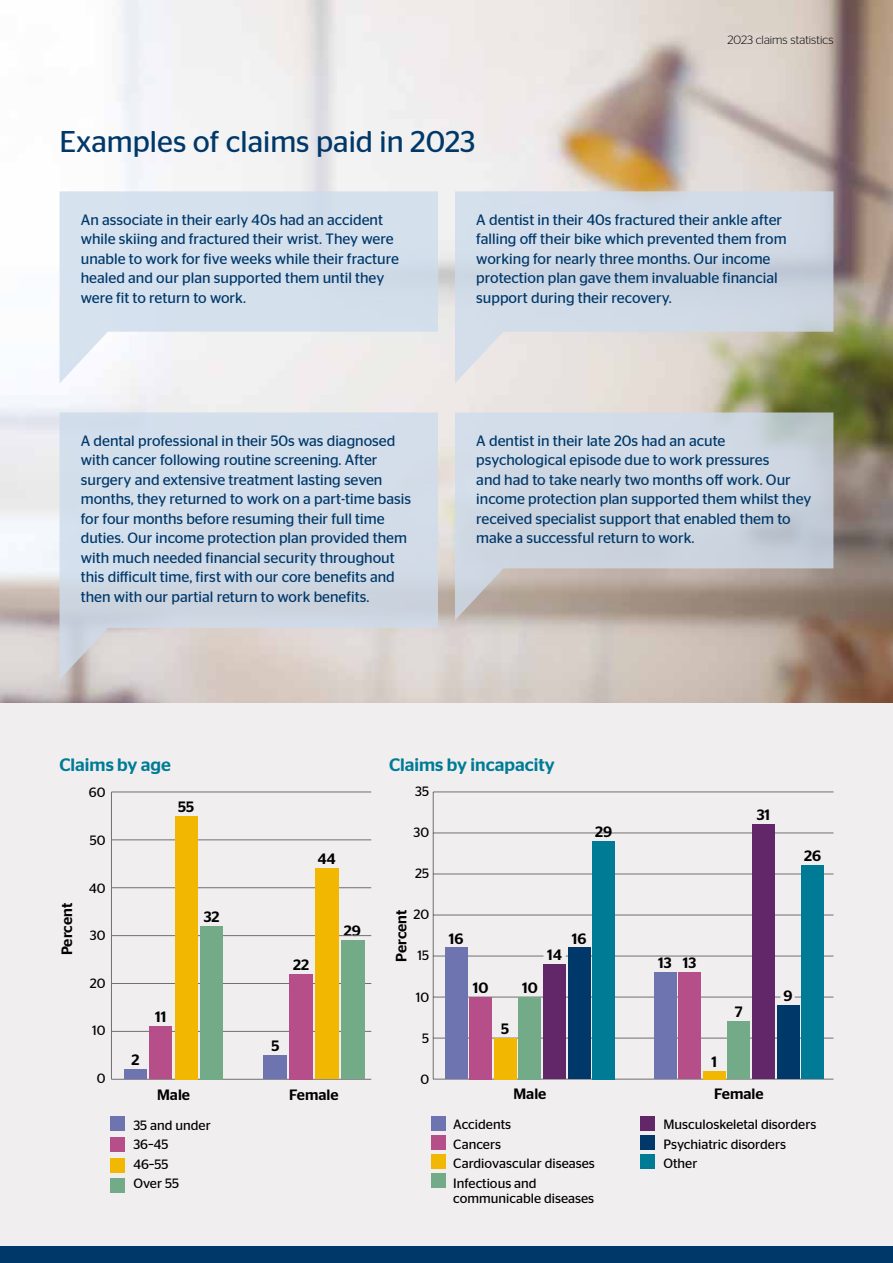
<style>
.page{position:relative;width:893px;height:1263px;background:#fff}
.page>*{position:absolute;margin:0;border:0;box-sizing:border-box;transform-origin:0 0}
.t1{font:30px "Stag Sans";color:#003869}
.t2{font:500 18px "Stag Sans";color:#007b96}
.t3{font:15px/19.5px "Stag Sans";color:#003869}
.t4{font:500 15px "Stag Sans";color:#000}
.t5{font:13.5px/19.5px "Stag Sans";color:#000}
.t6{font:300 12px "Stag Sans";color:#000}
</style>
<div class="page">
<img style="left:0;top:0;width:893px;height:704px">
<div style="left:0;top:704px;width:893px;height:559px;background:#f0eeef"></div>
<hr style="left:111px;top:792px;width:1px;height:287px;background:#716f71">
<hr style="left:111px;top:1031px;width:260px;height:1px;background:#716f71">
<hr style="left:111px;top:983px;width:260px;height:1px;background:#716f71">
<hr style="left:111px;top:792px;width:260px;height:1px;background:#716f71">
<hr style="left:111px;top:839px;width:260px;height:1px;background:#716f71">
<hr style="left:111px;top:887px;width:260px;height:1px;background:#716f71">
<hr style="left:111px;top:935px;width:260px;height:1px;background:#716f71">
<div style="left:110px;top:1117px;width:14px;height:14px;background:#6e74b0"></div>
<div style="left:110px;top:1137px;width:14px;height:14px;background:#b64e89"></div>
<div style="left:110px;top:1158px;width:14px;height:14px;background:#f2b700"></div>
<div style="left:110px;top:1179px;width:14px;height:14px;background:#73ab88"></div>
<hr style="left:111px;top:1079px;width:260px;height:1px;background:#716f71">
<div style="left:200px;top:926px;width:23px;height:153px;background:#73ab88"></div>
<div style="left:175px;top:816px;width:23px;height:263px;background:#f2b700"></div>
<div style="left:149px;top:1026px;width:23px;height:53px;background:#b64e89"></div>
<div style="left:124px;top:1070px;width:23px;height:9px;background:#6e74b0"></div>
<div style="left:341px;top:940px;width:23px;height:139px;background:#73ab88"></div>
<div style="left:315px;top:869px;width:23px;height:210px;background:#f2b700"></div>
<div style="left:290px;top:974px;width:23px;height:105px;background:#b64e89"></div>
<div style="left:264px;top:1055px;width:23px;height:24px;background:#6e74b0"></div>
<div style="left:432px;top:1116px;width:14px;height:14px;background:#6e74b0"></div>
<div style="left:432px;top:1135px;width:14px;height:14px;background:#b64e89"></div>
<div style="left:432px;top:1155px;width:14px;height:14px;background:#f2b700"></div>
<div style="left:432px;top:1174px;width:14px;height:14px;background:#73ab88"></div>
<div style="left:640px;top:1116px;width:14px;height:14px;background:#622768"></div>
<div style="left:640px;top:1135px;width:14px;height:14px;background:#003869"></div>
<div style="left:640px;top:1155px;width:14px;height:14px;background:#007b96"></div>
<hr style="left:433px;top:956px;width:110px;height:1px;background:#716f71">
<hr style="left:433px;top:915px;width:400px;height:1px;background:#716f71">
<hr style="left:433px;top:792px;width:1px;height:287px;background:#716f71">
<hr style="left:433px;top:1079px;width:400px;height:1px;background:#716f71">
<hr style="left:433px;top:1038px;width:400px;height:1px;background:#716f71">
<hr style="left:433px;top:997px;width:347px;height:1px;background:#716f71">
<hr style="left:433px;top:874px;width:400px;height:1px;background:#716f71">
<hr style="left:433px;top:792px;width:400px;height:1px;background:#716f71">
<hr style="left:433px;top:833px;width:400px;height:1px;background:#716f71">
<hr style="left:566px;top:956px;width:267px;height:1px;background:#716f71">
<hr style="left:795px;top:997px;width:38px;height:1px;background:#716f71">
<div style="left:568px;top:948px;width:22px;height:131px;background:#003869"></div>
<div style="left:593px;top:841px;width:22px;height:238px;background:#007b96"></div>
<div style="left:543px;top:964px;width:23px;height:115px;background:#622768"></div>
<div style="left:519px;top:997px;width:22px;height:82px;background:#73ab88"></div>
<div style="left:494px;top:1038px;width:22px;height:41px;background:#f2b700"></div>
<div style="left:470px;top:997px;width:22px;height:82px;background:#b64e89"></div>
<div style="left:445px;top:948px;width:22px;height:131px;background:#6e74b0"></div>
<div style="left:777px;top:1005px;width:22px;height:74px;background:#003869"></div>
<div style="left:802px;top:866px;width:22px;height:213px;background:#007b96"></div>
<div style="left:752px;top:825px;width:22px;height:254px;background:#622768"></div>
<div style="left:728px;top:1022px;width:22px;height:57px;background:#73ab88"></div>
<div style="left:703px;top:1071px;width:22px;height:8px;background:#f2b700"></div>
<div style="left:678px;top:972px;width:23px;height:107px;background:#b64e89"></div>
<div style="left:654px;top:972px;width:22px;height:107px;background:#6e74b0"></div>
<svg style="left:455px;top:412px;width:378px;height:208px;background:#c4c7cd"></svg>
<svg style="left:60px;top:191px;width:378px;height:192px;background:#dbe4ee"></svg>
<svg style="left:455px;top:191px;width:378px;height:192px;background:#d0d6db"></svg>
<svg style="left:60px;top:412px;width:378px;height:268px;background:#d3d9e2"></svg>
<div style="left:0;top:1246px;width:893px;height:17px;background:#003869"></div>
<h1 class="t1" style="left:60px;top:124px;width:417px">Examples of claims paid in 2023</h1>
<p class="t6" style="left:728px;top:33px;width:107px">2023 claims statistics</p>
<p class="t3" style="left:81px;top:210px;width:320px">An associate in their early 40s had an accident while skiing and fractured their wrist. They were unable to work for five weeks while their fracture healed and our plan supported them until they were fit to return to work.</p>
<p class="t3" style="left:81px;top:431px;width:332px">A dental professional in their 50s was diagnosed with cancer following routine screening. After surgery and extensive treatment lasting seven months, they returned to work on a part-time basis for four months before resuming their full time duties. Our income protection plan provided them with much needed financial security throughout this difficult time, first with our core benefits and then with our partial return to work benefits.</p>
<p class="t3" style="left:476px;top:210px;width:312px">A dentist in their 40s fractured their ankle after falling off their bike which prevented them from working for nearly three months. Our income protection plan gave them invaluable financial support during their recovery.</p>
<p class="t3" style="left:476px;top:431px;width:337px">A dentist in their late 20s had an acute psychological episode due to work pressures<br>and had to take nearly two months off work. Our income protection plan supported them whilst they received specialist support that enabled them to make a successful return to work.</p>
<p class="t2" style="left:60px;top:755px;width:113px">Claims by age</p>
<p class="t2" style="left:389px;top:755px;width:167px">Claims by incapacity</p>
<p class="t4" style="left:58px;top:955px;width:54px;rotate:-90deg">Percent</p>
<p class="t5" style="left:89px;top:783px;width:18px">60</p>
<p class="t5" style="left:90px;top:830px;width:17px">50</p>
<p class="t5" style="left:89px;top:878px;width:18px">40</p>
<p class="t5" style="left:90px;top:925px;width:17px">30</p>
<p class="t5" style="left:90px;top:973px;width:17px">20</p>
<p class="t5" style="left:92px;top:1020px;width:15px">10</p>
<p class="t5" style="left:97px;top:1068px;width:10px">0</p>
<p class="t4" style="left:178px;top:798px;width:18px">55</p>
<p class="t4" style="left:131px;top:1051px;width:10px">2</p>
<p class="t4" style="left:155px;top:1008px;width:13px">11</p>
<p class="t4" style="left:204px;top:908px;width:17px">32</p>
<p class="t4" style="left:318px;top:850px;width:19px">44</p>
<p class="t4" style="left:293px;top:956px;width:18px">22</p>
<p class="t4" style="left:344px;top:922px;width:19px">29</p>
<p class="t4" style="left:271px;top:1037px;width:10px">5</p>
<p class="t5" style="left:415px;top:782px;width:15px">35</p>
<p class="t5" style="left:414px;top:823px;width:17px">30</p>
<p class="t5" style="left:415px;top:864px;width:16px">25</p>
<p class="t4" style="left:392px;top:962px;width:54px;rotate:-90deg">Percent</p>
<p class="t5" style="left:413px;top:905px;width:17px">20</p>
<p class="t5" style="left:417px;top:946px;width:13px">15</p>
<p class="t5" style="left:416px;top:987px;width:15px">10</p>
<p class="t5" style="left:422px;top:1028px;width:9px">5</p>
<p class="t5" style="left:420px;top:1069px;width:10px">0</p>
<p class="t4" style="left:449px;top:930px;width:16px">16</p>
<p class="t4" style="left:473px;top:979px;width:17px">10</p>
<p class="t4" style="left:501px;top:1020px;width:10px">5</p>
<p class="t4" style="left:522px;top:979px;width:17px">10</p>
<p class="t4" style="left:547px;top:946px;width:16px">14</p>
<p class="t4" style="left:595px;top:823px;width:19px">29</p>
<p class="t4" style="left:572px;top:930px;width:16px">16</p>
<p class="t4" style="left:757px;top:806px;width:15px">31</p>
<p class="t4" style="left:804px;top:847px;width:18px">26</p>
<p class="t4" style="left:658px;top:954px;width:40px">13 13</p>
<p class="t4" style="left:711px;top:1053px;width:7px">1</p>
<p class="t4" style="left:735px;top:1003px;width:9px">7</p>
<p class="t4" style="left:783px;top:987px;width:11px">9</p>
<p class="t4" style="left:157px;top:1086px;width:34px">Male</p>
<p class="t5" style="left:133px;top:1115px;width:79px">35 and under<br>36–45<br>46–55<br>Over 55</p>
<p class="t4" style="left:289px;top:1086px;width:51px">Female</p>
<p class="t4" style="left:513px;top:1085px;width:34px">Male</p>
<p class="t4" style="left:714px;top:1085px;width:51px">Female</p>
<p class="t5" style="left:453px;top:1114px;width:143px">Accidents<br>Cancers<br>Cardiovascular diseases<br>Infectious and</p>
<p class="t5" style="left:453px;top:1188px;width:142px">communicable diseases</p>
<p class="t5" style="left:663px;top:1114px;width:154px">Musculoskeletal disorders<br>Psychiatric disorders<br>Other</p>
</div>
